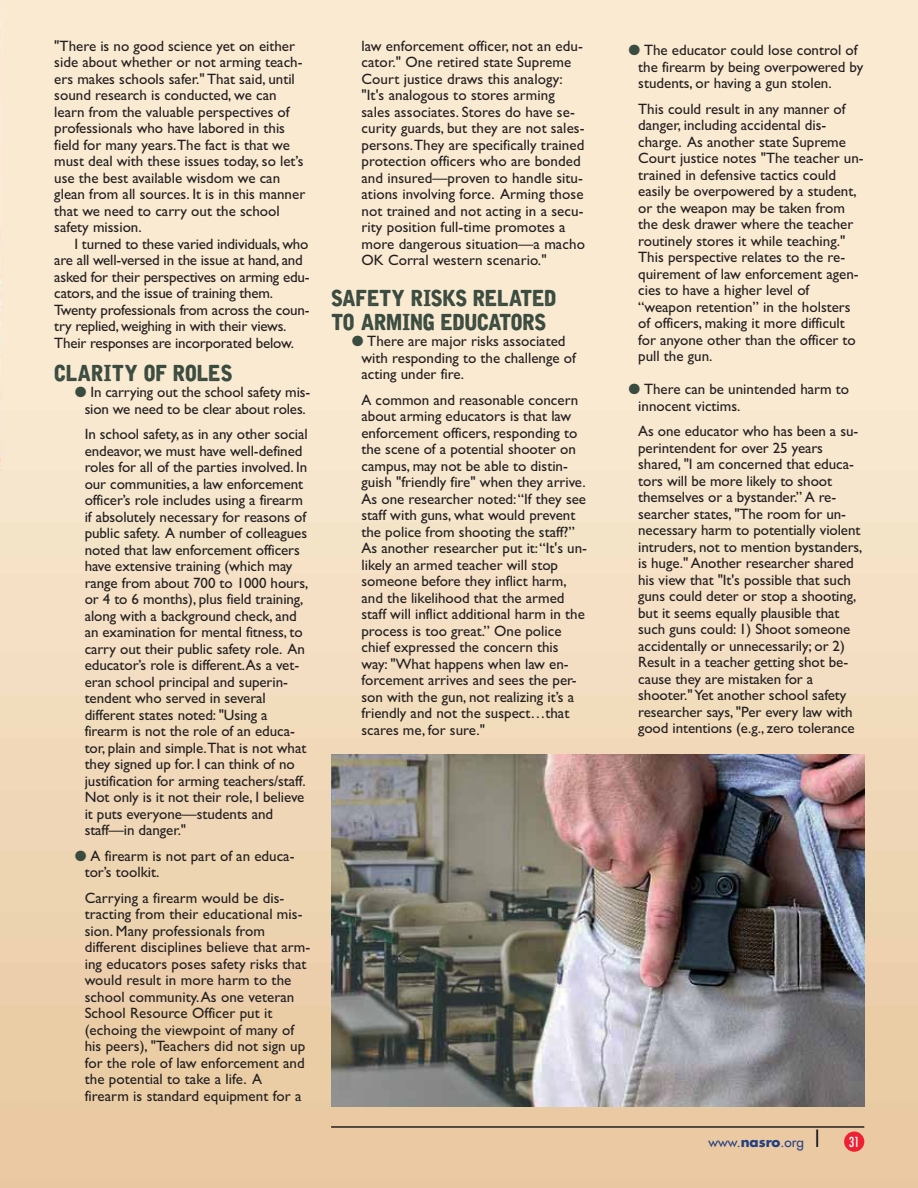
<style>
.page{position:relative;width:918px;height:1188px;background:#fff}
.page>*{position:absolute;margin:0;border:0;box-sizing:border-box;transform-origin:0 0}
.t1{font:22.5px/24px "Iron&Brine";letter-spacing:.005em;color:#3a4b3f}
.t2{font:15px/16.5px "Gill Sans";color:#231f20}
.t3{font:13.5px "Futura";color:#234182}
.s1{font-family:"European Pi Three";color:#3a4b3f}
.s2{font-weight:700}
.s3{font-family:"Helvetica";font-stretch:condensed;font-size:24px;color:#090e1c}
.s4{font-stretch:condensed;color:#fff}
</style>
<div class="page">
<img style="left:0;top:0;width:918px;height:1188px">
<div style="left:844px;top:1132px;width:20px;height:20px;background:#ee2133;border-radius:50%"></div>
<hr style="left:331px;top:1126px;width:533px;height:2px;background:#231f20">
<img style="left:331px;top:754px;width:533px;height:353px">
<p class="t2" style="left:54px;top:39px;width:252px">"There is no good science yet on either side about whether or not arming teach&shy;ers makes schools safer." That said, until sound research is conducted, we can learn from the valuable perspectives of professionals who have labored in this field for many years.The fact is that we must deal with these issues today, so let’s use the best available wisdom we can glean from all sources. It is in this manner that we need to carry out the school safety mission.</p>
<p class="t2" style="left:54px;top:237px;width:257px;text-indent:20px">I turned to these varied individuals, who are all well-versed in the issue at hand, and asked for their perspectives on arming edu&shy;cators, and the issue of training them.<br>Twenty professionals from across the coun&shy;try replied, weighing in with their views.<br>Their responses are incorporated below.</p>
<h1 class="t1" style="left:54px;top:363px;width:180px">CLARITY OF ROLES</h1>
<p class="t2" style="left:75px;top:385px;width:237px;text-align:center"><span class="s1">-</span> In carrying out the school safety mis&shy;sion we need to be clear about roles.</p>
<p class="t2" style="left:85px;top:427px;width:225px">In school safety, as in any other social endeavor, we must have well-defined roles for all of the parties involved. In our communities, a law enforcement officer’s role includes using a firearm if absolutely necessary for reasons of public safety. A number of colleagues noted that law enforcement officers have extensive training (which may range from about 700 to 1000 hours, or 4 to 6 months), plus field training, along with a background check, and an examination for mental fitness, to carry out their public safety role. An educator’s role is different. As a vet&shy;eran school principal and superin&shy;tendent who served in several different states noted: "Using a firearm is not the role of an educa&shy;tor, plain and simple.That is not what they signed up for. I can think of no justification for arming teachers/staff.<br>Not only is it not their role, I believe it puts everyone—students and staff—in danger."</p>
<p class="t2" style="left:85px;top:849px;width:211px;text-indent:-10px"><span class="s1">-</span> A firearm is not part of an educa&shy;tor’s toolkit.</p>
<p class="t2" style="left:85px;top:891px;width:227px">Carrying a firearm would be dis&shy;tracting from their educational mis&shy;sion. Many professionals from different disciplines believe that arm&shy;ing educators poses safety risks that would result in more harm to the school community. As one veteran School Resource Officer put it (echoing the viewpoint of many of his peers), "Teachers did not sign up for the role of law enforcement and the potential to take a life. A<br>firearm is standard equipment for a</p>
<p class="t2" style="left:361px;top:39px;width:225px">law enforcement officer, not an edu&shy;cator." One retired state Supreme Court justice draws this analogy: "It's analogous to stores arming sales associates. Stores do have se&shy;curity guards, but they are not sales&shy;persons. They are specifically trained protection officers who are bonded and insured—proven to handle situ&shy;ations involving force. Arming those not trained and not acting in a secu&shy;rity position full-time promotes a more dangerous situation—a macho OK Corral western scenario."</p>
<h1 class="t1" style="left:331px;top:288px;width:227px">SAFETY RISKS RELATED<br>TO ARMING EDUCATORS</h1>
<p class="t2" style="left:361px;top:334px;width:216px;text-indent:-10px"><span class="s1">-</span> There are major risks associated with responding to the challenge of acting under fire.</p>
<p class="t2" style="left:361px;top:393px;width:227px">A common and reasonable concern about arming educators is that law enforcement officers, responding to the scene of a potential shooter on campus, may not be able to distin&shy;guish "friendly fire" when they arrive.<br>As one researcher noted: “If they see staff with guns, what would prevent the police from shooting the staff?” As another researcher put it: “It's un&shy;likely an armed teacher will stop someone before they inflict harm, and the likelihood that the armed staff will inflict additional harm in the process is too great.” One police chief expressed the concern this way: "What happens when law en&shy;forcement arrives and sees the per&shy;son with the gun, not realizing it’s a friendly and not the suspect…that scares me, for sure."</p>
<p class="t2" style="left:638px;top:44px;width:227px;text-indent:-10px"><span class="s1">-</span> The educator could lose control of the firearm by being overpowered by students, or having a gun stolen.</p>
<p class="t2" style="left:638px;top:102px;width:227px">This could result in any manner of danger, including accidental dis&shy;charge. As another state Supreme Court justice notes "The teacher un&shy;trained in defensive tactics could easily be overpowered by a student, or the weapon may be taken from the desk drawer where the teacher routinely stores it while teaching." This perspective relates to the re&shy;quirement of law enforcement agen&shy;cies to have a higher level of “weapon retention” in the holsters of officers, making it more difficult for anyone other than the officer to pull the gun.</p>
<p class="t2" style="left:638px;top:383px;width:213px;text-indent:-10px"><span class="s1">-</span> There can be unintended harm to innocent victims.</p>
<p class="t2" style="left:638px;top:425px;width:226px">As one educator who has been a su&shy;perintendent for over 25 years shared, "I am concerned that educa&shy;tors will be more likely to shoot themselves or a bystander.” A re&shy;searcher states, "The room for un&shy;necessary harm to potentially violent intruders, not to mention bystanders, is huge." Another researcher shared his view that "It's possible that such guns could deter or stop a shooting, but it seems equally plausible that such guns could: 1) Shoot someone accidentally or unnecessarily; or 2)<br>Result in a teacher getting shot be&shy;cause they are mistaken for a shooter." Yet another school safety researcher says, "Per every law with good intentions (e.g., zero tolerance</p>
<p class="t3" style="left:709px;top:1136px;width:153px">www.<span class="s2">nasro</span>.org <span class="s3">l</span> <span class="s4">31</span></p>
</div>
